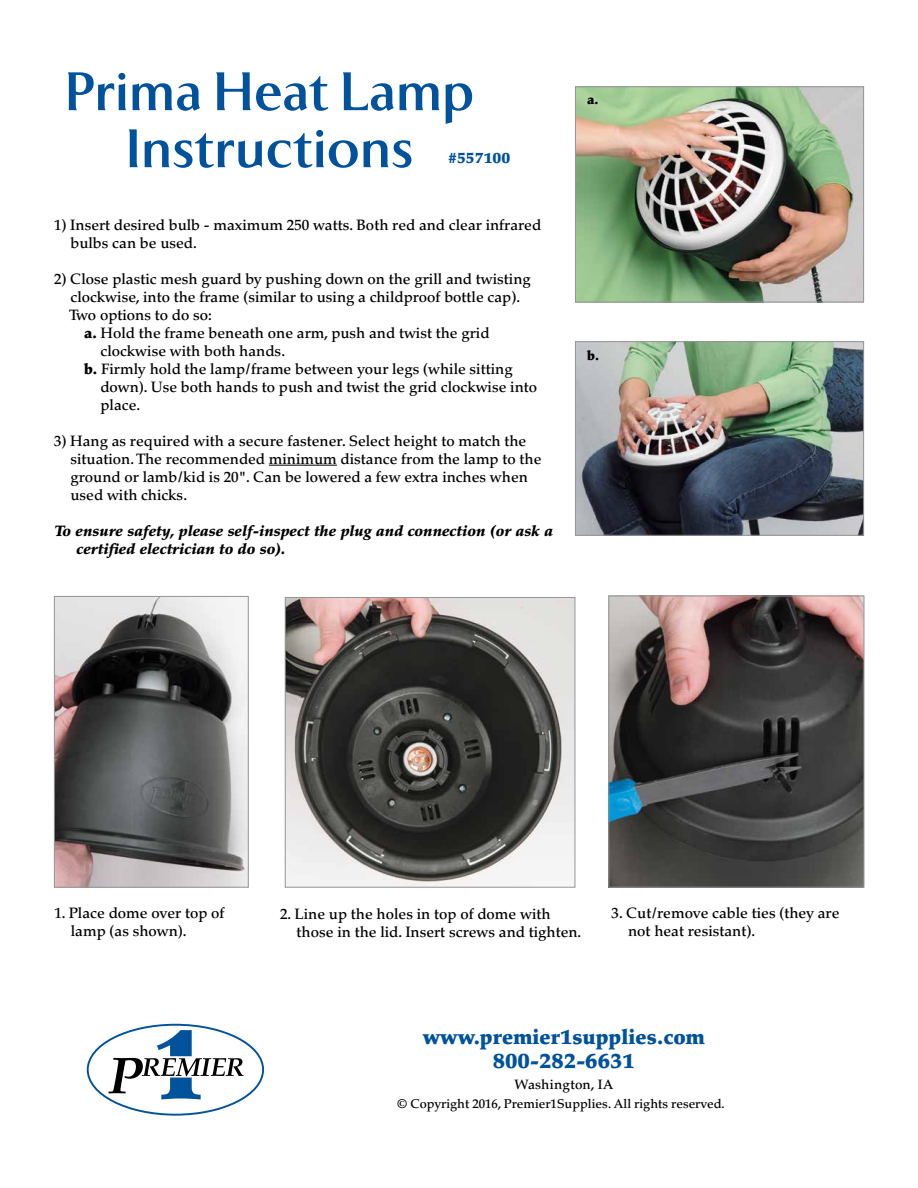
<style>
.page{position:relative;width:918px;height:1188px;background:#fff}
.page>*{position:absolute;margin:0;border:0;box-sizing:border-box;transform-origin:0 0}
.t1{font:700 54px/57px "Exemplar Pro";color:#00529c;text-align:center}
.t2{font:900 21px/24px "Palatino";color:#00529c;text-align:center}
.t3{font:500 15px/18px "Palatino";color:#000}
.t4{font:italic 900 15px/18px "Palatino";color:#000}
.t5{font:900 15px "Palatino";color:#00529c}
.t6{font:500 13.5px "Palatino";letter-spacing:.015em;color:#000}
.t7{font:900 13.5px "Palatino";color:#000}
.t8{font:500 12.75px "Palatino";color:#000}
.s1{font-weight:900}
</style>
<div class="page">
<hr style="left:269px;top:465px;width:68px;height:1px;background:#000">
<svg style="left:108px;top:1030px;width:136px;height:70px"></svg>
<div style="left:87px;top:1024px;width:177px;height:92px;border:2px solid #00529b;border-radius:50%"></div>
<img style="left:577px;top:343px;width:285px;height:191px">
<div style="left:575px;top:341px;width:289px;height:195px;border:1px solid #939598"></div>
<img style="left:577px;top:88px;width:285px;height:212px">
<div style="left:575px;top:86px;width:289px;height:216px;border:1px solid #939598"></div>
<img style="left:56px;top:598px;width:191px;height:288px">
<div style="left:54px;top:596px;width:195px;height:292px;border:1px solid #939598"></div>
<img style="left:287px;top:599px;width:286px;height:287px">
<div style="left:285px;top:597px;width:290px;height:291px;border:1px solid #939598"></div>
<img style="left:610px;top:598px;width:252px;height:288px">
<div style="left:608px;top:596px;width:256px;height:292px;border:1px solid #939598"></div>
<h1 class="t1" style="left:65px;top:63px;width:411px">Prima Heat Lamp<br>Instructions</h1>
<p class="t5" style="left:448px;top:149px;width:64px">#557100</p>
<p class="t3" style="left:70px;top:216px;width:472px;text-indent:-16px">1) Insert desired bulb - maximum 250 watts. Both red and clear infrared bulbs can be used.</p>
<p class="t3" style="left:54px;top:270px;width:478px">2) Close plastic mesh guard by pushing down on the grill and twisting</p>
<p class="t3" style="left:70px;top:288px;width:451px">clockwise, into the frame (similar to using a childproof bottle cap).</p>
<p class="t3" style="left:69px;top:306px;width:144px">Two options to do so:</p>
<p class="t3" style="left:84px;top:324px;width:407px"><span class="s1">a.</span> Hold the frame beneath one arm, push and twist the grid</p>
<p class="t3" style="left:100px;top:342px;width:186px">clockwise with both hands.</p>
<p class="t3" style="left:84px;top:360px;width:430px"><span class="s1">b.</span> Firmly hold the lamp/frame between your legs (while sitting</p>
<p class="t3" style="left:100px;top:378px;width:438px">down). Use both hands to push and twist the grid clockwise into</p>
<p class="t3" style="left:100px;top:396px;width:41px">place.</p>
<p class="t3" style="left:70px;top:432px;width:473px;text-indent:-16px">3) Hang as required with a secure fastener. Select height to match the situation. The recommended minimum distance from the lamp to the ground or lamb/kid is 20". Can be lowered a few extra inches when used with chicks.</p>
<p class="t4" style="left:77px;top:522px;width:478px;text-indent:-22px">To ensure safety, please self-inspect the plug and connection (or ask a certified electrician to do so).</p>
<p class="t7" style="left:587px;top:91px;width:13px">a.</p>
<p class="t7" style="left:587px;top:347px;width:14px">b.</p>
<p class="t3" style="left:71px;top:905px;width:155px;text-indent:-16px">1. Place dome over top of lamp (as shown).</p>
<p class="t3" style="left:297px;top:905px;width:286px;text-indent:-16px">2. Line up the holes in top of dome with those in the lid. Insert screws and tighten.</p>
<p class="t3" style="left:628px;top:904px;width:213px;text-indent:-16px">3. Cut/remove cable ties (they are not heat resistant).</p>
<h2 class="t2" style="left:423px;top:1025px;width:284px">www.premier1supplies.com<br>800-282-6631</h2>
<p class="t6" style="left:514px;top:1076px;width:100px">Washington, IA</p>
<p class="t8" style="left:397px;top:1096px;width:329px">© Copyright 2016, Premier1Supplies. All rights reserved.</p>
</div>
